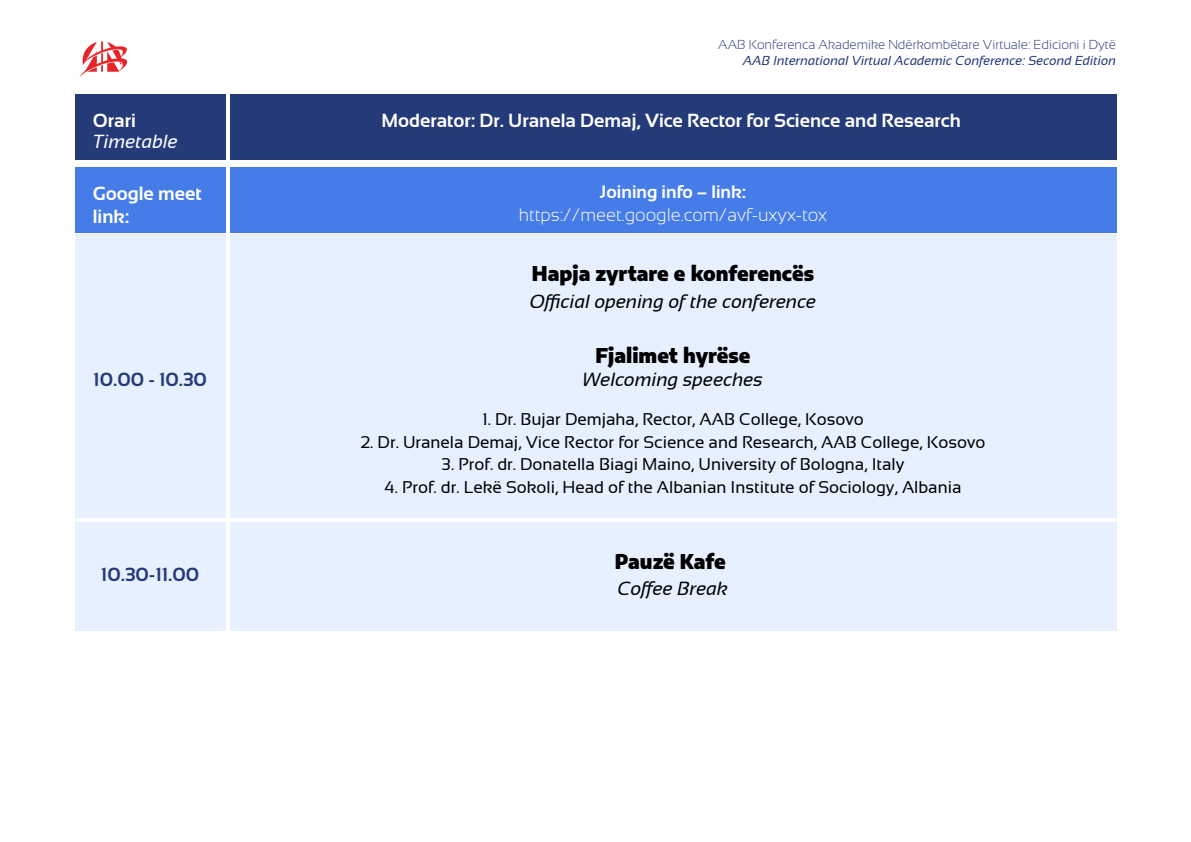
<style>
.page{position:relative;width:1191px;height:842px;background:#fff}
.page>*{position:absolute;margin:0;border:0;box-sizing:border-box;transform-origin:0 0}
.t1{font:900 20px "Encode Sans";color:#000}
.t2{font:700 19px/22.8px "Sansation";color:#fff}
.t3{font:italic 19px "Sansation";color:#000}
.t4{font:700 19px "Sansation";color:#243a79}
.t5{font:italic 19px "Sansation";color:#fff}
.t6{font:300 18px "Sansation";color:#fff}
.t7{font:700 18px "Sansation";color:#fff}
.t8{font:17px "Sansation";color:#000}
.t9{font:300 13px "Sansation";color:#243a79}
.t10{font:italic 13px "Sansation";color:#243a79}
</style>
<div class="page">
<div style="left:230px;top:234px;width:886px;height:284px;background:#e6f0ff"></div>
<div style="left:75px;top:234px;width:150px;height:284px;background:#e6f0ff"></div>
<div style="left:230px;top:94px;width:886px;height:66px;background:#243a79"></div>
<svg style="left:80px;top:41px;width:48px;height:36px"></svg>
<div style="left:75px;top:94px;width:150px;height:66px;background:#243a79"></div>
<div style="left:230px;top:167px;width:886px;height:66px;background:#467ce8"></div>
<div style="left:75px;top:167px;width:150px;height:66px;background:#467ce8"></div>
<div style="left:230px;top:522px;width:886px;height:109px;background:#e6f0ff"></div>
<div style="left:75px;top:522px;width:150px;height:109px;background:#e6f0ff"></div>
<p class="t2" style="left:93px;top:109px;width:44px">Orari</p>
<p class="t5" style="left:93px;top:131px;width:86px">Timetable</p>
<p class="t2" style="left:93px;top:182px;width:110px">Google meet link:</p>
<p class="t4" style="left:93px;top:368px;width:115px">10.00 - 10.30</p>
<p class="t4" style="left:101px;top:563px;width:100px">10.30-11.00</p>
<p class="t9" style="left:718px;top:37px;width:399px">AAB Konferenca Akademike Ndërkombëtare Virtuale: Edicioni i Dytë</p>
<p class="t10" style="left:743px;top:53px;width:374px">AAB International Virtual Academic Conference: Second Edition</p>
<p class="t2" style="left:381px;top:109px;width:581px">Moderator: Dr. Uranela Demaj, Vice Rector for Science and Research</p>
<p class="t7" style="left:600px;top:181px;width:148px">Joining info – link:</p>
<p class="t6" style="left:519px;top:204px;width:310px">https://meet.google.com/avf-uxyx-tox</p>
<p class="t1" style="left:532px;top:258px;width:283px">Hapja zyrtare e konferencës</p>
<p class="t3" style="left:529px;top:291px;width:288px">Official opening of the conference</p>
<p class="t1" style="left:595px;top:339px;width:156px">Fjalimet hyrëse</p>
<p class="t3" style="left:583px;top:369px;width:182px">Welcoming speeches</p>
<p class="t8" style="left:482px;top:410px;width:383px">1. Dr. Bujar Demjaha, Rector, AAB College, Kosovo</p>
<p class="t8" style="left:361px;top:432px;width:626px">2. Dr. Uranela Demaj, Vice Rector for Science and Research, AAB College, Kosovo</p>
<p class="t8" style="left:441px;top:455px;width:464px">3. Prof. dr. Donatella Biagi Maino, University of Bologna, Italy</p>
<p class="t8" style="left:384px;top:477px;width:578px">4. Prof. dr. Lekë Sokoli, Head of the Albanian Institute of Sociology, Albania</p>
<p class="t1" style="left:615px;top:545px;width:112px">Pauzë Kafe</p>
<p class="t3" style="left:618px;top:578px;width:112px">Coffee Break</p>
</div>
